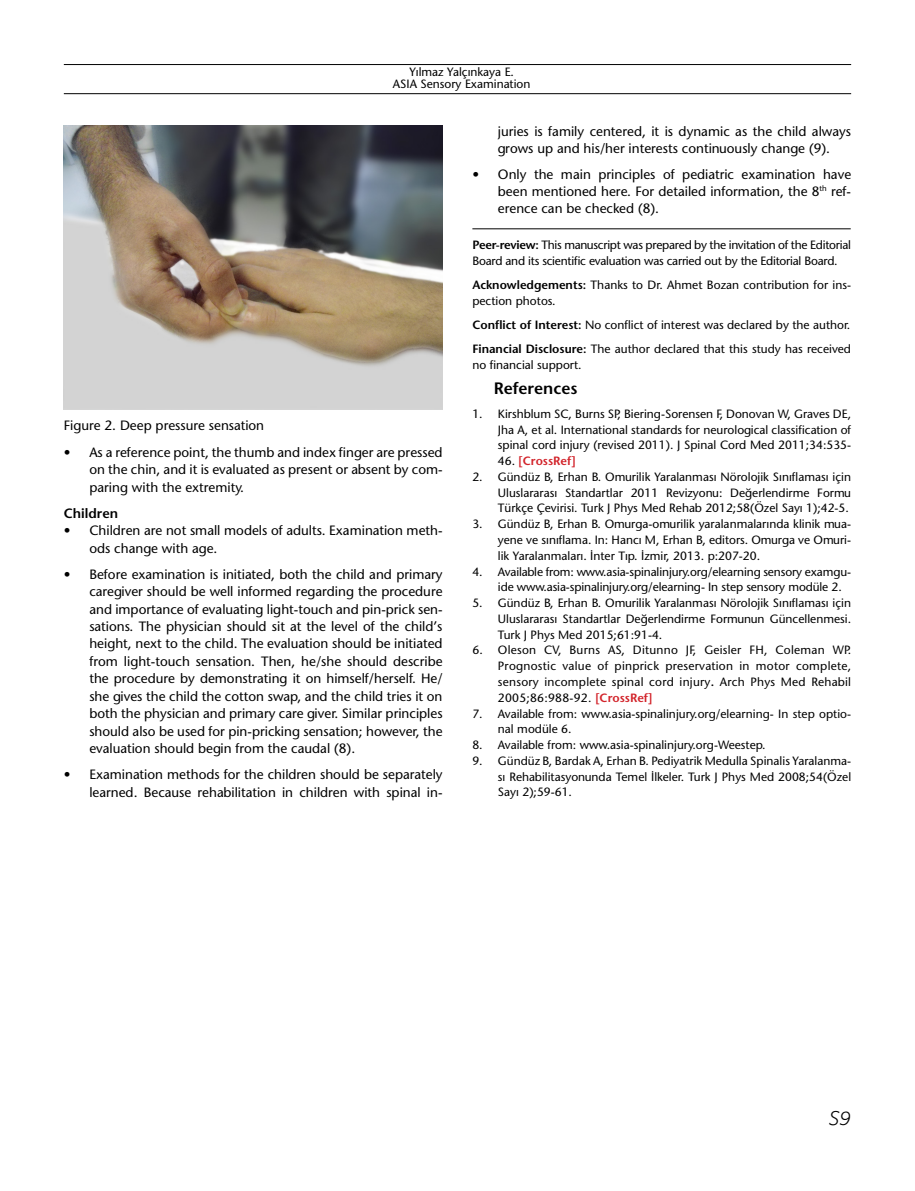
<style>
.page{position:relative;width:915px;height:1191px;background:#fff}
.page>*{position:absolute;margin:0;border:0;box-sizing:border-box;transform-origin:0 0}
.t1{font:19.5px "Formata Light Ita Tr";color:#000}
.t2{font:700 16.5px "Stone Sans";color:#000}
.t3{font:13.5px/17.4px "Stone Sans Normal Tr";color:#000;text-align:justify}
.t4{font:700 13.5px "Stone Sans";color:#000}
.t5{font:12px/15.8px "Stone Sans Normal Tr";color:#000;text-align:justify}
.t6{font:12px/15.8px "Stone Sans Normal Tr";letter-spacing:-.02em;color:#000}
.t7{font:700 12px "Stone Sans";color:#d2232a}
.s1{font-family:"Stone Sans";font-weight:700}
.s2{font-family:"Stone Sans Normal Tr";font-weight:400;color:#000}
.s3{font-family:"Stone Sans";font-weight:700;color:#d2232a}
</style>
<div class="page">
<hr style="left:64px;top:93px;width:786px;height:1px;background:#000">
<hr style="left:64px;top:64px;width:786px;height:1px;background:#000">
<hr style="left:472px;top:228px;width:378px;height:1px;background:#000">
<img style="left:64px;top:126px;width:378px;height:283px">
<p class="t5" style="left:393px;top:66px;width:139px;line-height:12px;text-align:center">Yılmaz Yalçınkaya E.<br>ASIA Sensory Examination</p>
<p class="t3" style="left:64px;top:416px;width:202px">Figure 2. Deep pressure sensation</p>
<p class="t3" style="left:89px;top:443px;width:354px;text-indent:-26px">• As a reference point, the thumb and index finger are pressed on the chin, and it is evaluated as present or absent by com&shy;paring with the extremity.</p>
<p class="t4" style="left:64px;top:504px;width:56px">Children</p>
<p class="t3" style="left:89px;top:521px;width:354px;text-indent:-26px">• Children are not small models of adults. Examination meth&shy;ods change with age.</p>
<p class="t3" style="left:89px;top:565px;width:354px;text-indent:-26px">• Before examination is initiated, both the child and primary caregiver should be well informed regarding the procedure and importance of evaluating light-touch and pin-prick sen&shy;sations. The physician should sit at the level of the child’s height, next to the child. The evaluation should be initiated from light-touch sensation. Then, he/she should describe the procedure by demonstrating it on himself/herself. He/ she gives the child the cotton swap, and the child tries it on both the physician and primary care giver. Similar principles should also be used for pin-pricking sensation; however, the evaluation should begin from the caudal (8).</p>
<p class="t3" style="left:64px;top:765px;width:380px;text-align:right">• Examination methods for the children should be separately learned. Because rehabilitation in children with spinal in-</p>
<p class="t3" style="left:497px;top:122px;width:354px">juries is family centered, it is dynamic as the child always grows up and his/her interests continuously change (9).</p>
<p class="t3" style="left:497px;top:165px;width:354px;text-indent:-26px">• Only the main principles of pediatric examination have been mentioned here. For detailed information, the 8<sup>th</sup> ref&shy;erence can be checked (8).</p>
<p class="t6" style="left:472px;top:237px;width:380px"><span class="s1">Peer-review:</span> This manuscript was prepared by the invitation of the Editorial<br>Board and its scientific evaluation was carried out by the Editorial Board.</p>
<p class="t5" style="left:472px;top:277px;width:380px"><span class="s1">Acknowledgements:</span> Thanks to Dr. Ahmet Bozan contribution for ins&shy;pection photos.</p>
<p class="t5" style="left:472px;top:313px;width:380px;line-height:24.3px"><span class="s1">Conflict of Interest:</span> No conflict of interest was declared by the author.<br><span class="s1">Financial Disclosure:</span> The author declared that this study has received</p>
<p class="t5" style="left:472px;top:357px;width:111px">no financial support.</p>
<h2 class="t2" style="left:493px;top:377px;width:85px">References</h2>
<p class="t5" style="left:497px;top:406px;width:354px;text-indent:-26px">1. Kirshblum SC, Burns SP, Biering-Sorensen F, Donovan W, Graves DE, Jha A, et al. International standards for neurological classification of spinal cord injury (revised 2011). J Spinal Cord Med 2011;34:535-</p>
<p class="t7" style="left:497px;top:453px;width:79px"><span class="s2">46.</span> [CrossRef]</p>
<p class="t5" style="left:497px;top:469px;width:354px;text-indent:-26px">2. Gündüz B, Erhan B. Omurilik Yaralanması Nörolojik Sınıflaması için Uluslararası Standartlar 2011 Revizyonu: Değerlendirme Formu Türkçe Çevirisi. Turk J Phys Med Rehab 2012;58(Özel Sayı 1);42-5.</p>
<p class="t5" style="left:497px;top:516px;width:354px;text-indent:-26px">3. Gündüz B, Erhan B. Omurga-omurilik yaralanmalarında klinik mua&shy;yene ve sınıflama. In: Hancı M, Erhan B, editors. Omurga ve Omuri&shy;lik Yaralanmaları. İnter Tıp. İzmir, 2013. p:207-20.</p>
<p class="t5" style="left:497px;top:563px;width:354px;text-indent:-26px">4. Available from: www.asia-spinalinjury.org/elearning sensory examgu&shy;ide www.asia-spinalinjury.org/elearning- In step sensory modüle 2.</p>
<p class="t5" style="left:497px;top:595px;width:354px;text-indent:-26px">5. Gündüz B, Erhan B. Omurilik Yaralanması Nörolojik Sınıflaması için Uluslararası Standartlar Değerlendirme Formunun Güncellenmesi.<br>Turk J Phys Med 2015;61:91-4.</p>
<p class="t5" style="left:497px;top:642px;width:354px;text-indent:-26px">6. Oleson CV, Burns AS, Ditunno JF, Geisler FH, Coleman WP.<br>Prognostic value of pinprick preservation in motor complete, sensory incomplete spinal cord injury<span class="s1">.</span> Arch Phys Med Rehabil 2005;86:988-92. <span class="s3">[CrossRef]</span></p>
<p class="t5" style="left:497px;top:705px;width:354px;text-indent:-26px">7. Available from: www.asia-spinalinjury.org/elearning- In step optio&shy;nal modüle 6.</p>
<p class="t5" style="left:472px;top:737px;width:295px">8. Available from: www.asia-spinalinjury.org-Weestep.</p>
<p class="t5" style="left:497px;top:752px;width:354px;text-indent:-26px">9. Gündüz B, Bardak A, Erhan B. Pediyatrik Medulla Spinalis Yaralanma&shy;sı Rehabilitasyonunda Temel İlkeler. Turk J Phys Med 2008;54(Özel Sayı 2);59-61.</p>
<h1 class="t1" style="left:829px;top:1106px;width:23px">S9</h1>
</div>
